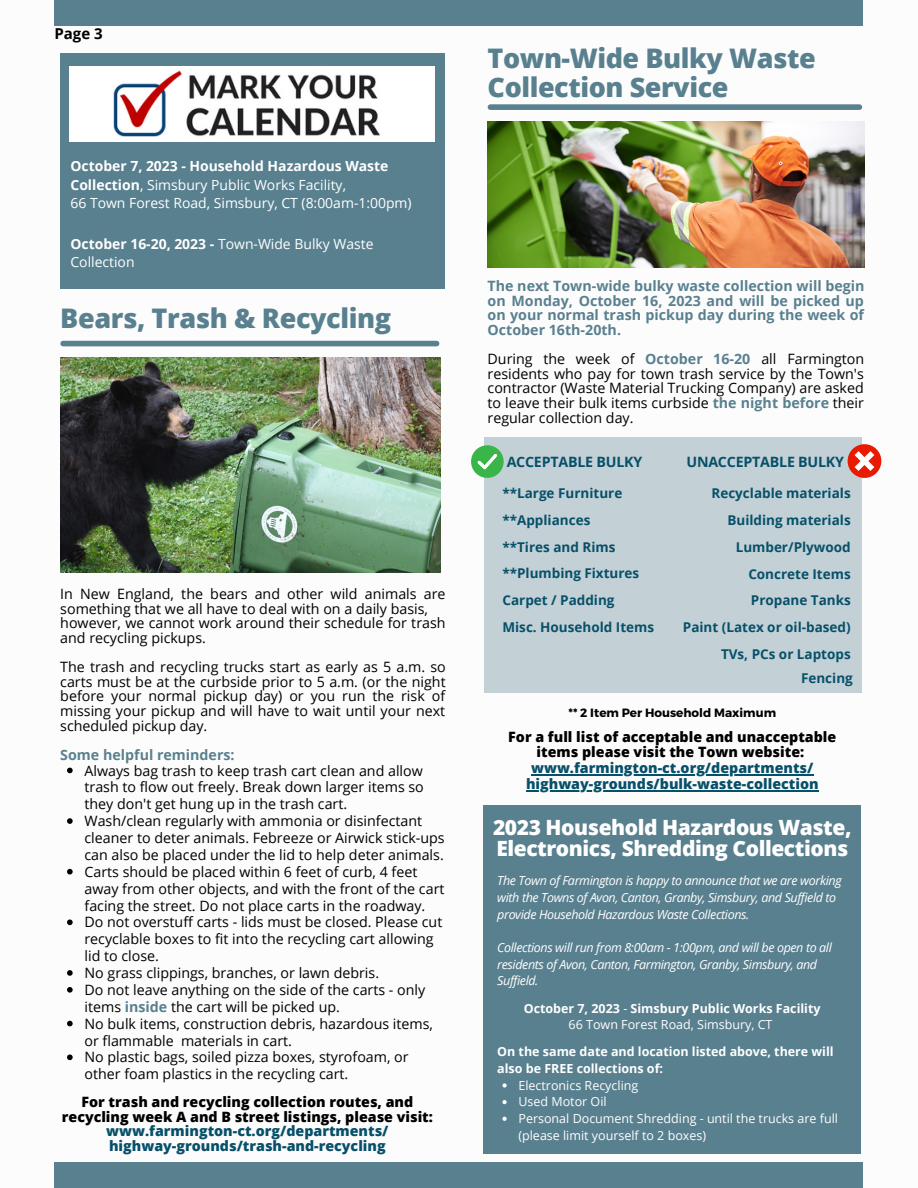
<style>
.page{position:relative;width:918px;height:1188px;background:#fff}
.page>*{position:absolute;margin:0;border:0;box-sizing:border-box;transform-origin:0 0}
.t1{font:800 27px/29.2px "Open Sans";letter-spacing:-.015em;color:#59808f}
.t2{font:800 21px/21.3px "Open Sans";letter-spacing:-.02em;color:#fff}
.t3{font:700 15px "Open Sans";color:#000}
.t4{font:14.25px/16.8px "Open Sans";color:#000}
.t5{font:700 14.25px/14.7px "Open Sans";color:#59808f;text-align:justify}
.t6{font:800 14.25px/14.7px "Open Sans";color:#000;text-align:center}
.t7{font:800 14.25px "Open Sans";color:#075069}
.t8{font:700 14.25px "Open Sans";letter-spacing:-.015em;color:#075069}
.t9{font:13.95px/18.6px "Open Sans";color:#fff}
.t10{font:700 13.95px/18.6px "Open Sans";color:#fff}
.t11{font:700 13.5px "Open Sans";color:#075069}
.t12{font:italic 12.45px/16.6px "Open Sans";letter-spacing:-.03em;color:#fff}
.t13{font:12.45px/16.6px "Open Sans";color:#fff}
.t14{font:700 12.45px/16.6px "Open Sans";color:#fff}
.t15{font:700 12px "Montserrat";color:#000}
.s1{font-weight:400}
.s2{font-weight:700}
.s3{font-weight:700;color:#59808f}
</style>
<div class="page">
<div style="left:54px;top:0;width:809px;height:25px;background:#59808f"></div>
<div style="left:54px;top:1163px;width:809px;height:25px;background:#59808f"></div>
<div style="left:60px;top:54px;width:384px;height:235px;background:#59808f"></div>
<img style="left:70px;top:66px;width:365px;height:76px">
<div style="left:484px;top:805px;width:377px;height:348px;background:#59808f"></div>
<svg style="left:502px;top:1083px;width:5px;height:5px"></svg>
<svg style="left:502px;top:1100px;width:5px;height:4px"></svg>
<svg style="left:502px;top:1117px;width:5px;height:4px"></svg>
<div style="left:485px;top:437px;width:377px;height:256px;background:#c3d1d6"></div>
<svg style="left:471px;top:445px;width:33px;height:33px"></svg>
<div style="left:848px;top:444px;width:33px;height:34px;background:#e81a00;border-radius:50%"></div>
<svg style="left:855px;top:451px;width:19px;height:20px"></svg>
<img style="left:60px;top:358px;width:380px;height:215px">
<div style="left:63px;top:341px;width:374px;height:5px;background:#59808f"></div>
<img style="left:488px;top:122px;width:376px;height:146px">
<div style="left:490px;top:104px;width:369px;height:6px;background:#59808f"></div>
<hr style="left:531px;top:774px;width:282px;height:1px;background:#075069">
<hr style="left:526px;top:790px;width:293px;height:1px;background:#075069">
<svg style="left:67px;top:768px;width:6px;height:5px"></svg>
<svg style="left:67px;top:818px;width:6px;height:6px"></svg>
<svg style="left:67px;top:869px;width:6px;height:6px"></svg>
<svg style="left:67px;top:920px;width:6px;height:5px"></svg>
<svg style="left:67px;top:970px;width:6px;height:6px"></svg>
<svg style="left:67px;top:987px;width:6px;height:6px"></svg>
<svg style="left:67px;top:1021px;width:6px;height:5px"></svg>
<svg style="left:67px;top:1055px;width:6px;height:5px"></svg>
<p class="t3" style="left:54px;top:23px;width:50px">Page 3</p>
<p class="t10" style="left:70px;top:156px;width:320px">October 7, 2023 - Household Hazardous Waste<br>Collection<span class="s1">, Simsbury Public Works Facility,</span></p>
<p class="t9" style="left:70px;top:194px;width:343px">66 Town Forest Road, Simsbury, CT (8:00am-1:00pm)</p>
<p class="t9" style="left:70px;top:234px;width:305px"><span class="s2">October 16-20, 2023 -</span> Town-Wide Bulky Waste<br>Collection</p>
<p class="t1" style="left:60px;top:303px;width:332px">Bears, Trash &amp; Recycling</p>
<p class="t4" style="left:60px;top:586px;width:387px;line-height:14.7px">In New England, the bears and other wild animals are something that we all have to deal with on a daily basis,</p>
<p class="t4" style="left:60px;top:615px;width:387px;line-height:14.7px">however, we cannot work around their schedule for trash and recycling pickups.</p>
<p class="t4" style="left:60px;top:659px;width:387px;line-height:14.7px;text-align:justify">The trash and recycling trucks start as early as 5 a.m. so carts must be at the curbside prior to 5 a.m. (or the night before your normal pickup day) or you run the risk of missing your pickup and will have to wait until your next scheduled pickup day.</p>
<p class="t5" style="left:60px;top:747px;width:176px">Some helpful reminders:</p>
<p class="t4" style="left:85px;top:762px;width:341px;text-align:justify">Always bag trash to keep trash cart clean and allow trash to flow out freely. Break down larger items so they don't get hung up in the trash cart.</p>
<p class="t4" style="left:85px;top:812px;width:362px">Wash/clean regularly with ammonia or disinfectant cleaner to deter animals. Febreeze or Airwick stick-ups can also be placed under the lid to help deter animals.</p>
<p class="t4" style="left:85px;top:863px;width:362px">Carts should be placed within 6 feet of curb, 4 feet away from other objects, and with the front of the cart facing the street. Do not place carts in the roadway.</p>
<p class="t4" style="left:85px;top:913px;width:359px">Do not overstuff carts - lids must be closed. Please cut recyclable boxes to fit into the recycling cart allowing lid to close.</p>
<p class="t4" style="left:85px;top:964px;width:296px">No grass clippings, branches, or lawn debris.</p>
<p class="t4" style="left:85px;top:981px;width:342px">Do not leave anything on the side of the carts - only items <span class="s3">inside</span> the cart will be picked up.</p>
<p class="t4" style="left:85px;top:1015px;width:350px">No bulk items, construction debris, hazardous items, or flammable materials in cart.</p>
<p class="t4" style="left:85px;top:1048px;width:326px">No plastic bags, soiled pizza boxes, styrofoam, or other foam plastics in the recycling cart.</p>
<p class="t6" style="left:62px;top:1094px;width:373px">For trash and recycling collection routes, and recycling week A and B street listings, please visit:</p>
<p class="t7" style="left:106px;top:1121px;width:284px">www.farmington-ct.org/departments/</p>
<p class="t7" style="left:109px;top:1136px;width:278px">highway-grounds/trash-and-recycling</p>
<p class="t1" style="left:488px;top:43px;width:330px">Town-Wide Bulky Waste<br>Collection Service</p>
<p class="t5" style="left:488px;top:278px;width:378px">The next Town-wide bulky waste collection will begin on Monday, October 16, 2023 and will be picked up on your normal trash pickup day during the week of October 16th-20th.</p>
<p class="t4" style="left:488px;top:351px;width:378px;line-height:14.7px;text-align:justify">During the week of <span class="s3">October 16-20</span> all Farmington residents who pay for town trash service by the Town's contractor (Waste Material Trucking Company) are asked to leave their bulk items curbside <span class="s3">the night before</span> their regular collection day.</p>
<p class="t8" style="left:507px;top:452px;width:137px">ACCEPTABLE BULKY</p>
<p class="t8" style="left:686px;top:452px;width:159px">UNACCEPTABLE BULKY</p>
<p class="t11" style="left:711px;top:483px;width:141px">Recyclable materials</p>
<p class="t11" style="left:728px;top:510px;width:125px">Building materials</p>
<p class="t11" style="left:502px;top:483px;width:121px">**Large Furniture</p>
<p class="t11" style="left:502px;top:510px;width:89px">**Appliances</p>
<p class="t11" style="left:502px;top:537px;width:114px">**Tires and Rims</p>
<p class="t11" style="left:736px;top:537px;width:116px">Lumber/Plywood</p>
<p class="t11" style="left:502px;top:564px;width:138px">**Plumbing Fixtures</p>
<p class="t11" style="left:748px;top:564px;width:104px">Concrete Items</p>
<p class="t11" style="left:502px;top:591px;width:114px">Carpet / Padding</p>
<p class="t11" style="left:502px;top:618px;width:153px">Misc. Household Items</p>
<p class="t11" style="left:751px;top:591px;width:101px">Propane Tanks</p>
<p class="t11" style="left:683px;top:618px;width:169px">Paint (Latex or oil-based)</p>
<p class="t11" style="left:721px;top:644px;width:131px">TVs, PCs or Laptops</p>
<p class="t11" style="left:801px;top:669px;width:53px">Fencing</p>
<p class="t15" style="left:568px;top:705px;width:209px">** 2 Item Per Household Maximum</p>
<p class="t6" style="left:508px;top:728px;width:330px;line-height:15.8px">For a full list of acceptable and unacceptable items please visit the Town website:</p>
<p class="t7" style="left:531px;top:758px;width:284px">www.farmington-ct.org/departments/</p>
<p class="t7" style="left:526px;top:774px;width:294px">highway-grounds/bulk-waste-collection</p>
<p class="t2" style="left:493px;top:816px;width:360px">2023 Household Hazardous Waste,<br>Electronics, Shredding Collections</p>
<p class="t12" style="left:497px;top:872px;width:346px">The Town of Farmington is happy to announce that we are working with the Towns of Avon, Canton, Granby, Simsbury, and Suffield to provide Household Hazardous Waste Collections.</p>
<p class="t12" style="left:497px;top:939px;width:336px">Collections will run from 8:00am - 1:00pm, and will be open to all residents of Avon, Canton, Farmington, Granby, Simsbury, and<br>Suffield.</p>
<p class="t14" style="left:524px;top:999px;width:298px">October 7, 2023 <span class="s1">-</span> Simsbury Public Works Facility</p>
<p class="t13" style="left:569px;top:1016px;width:205px">66 Town Forest Road, Simsbury, CT</p>
<p class="t14" style="left:497px;top:1043px;width:338px">On the same date and location listed above, there will also be FREE collections of:</p>
<p class="t13" style="left:519px;top:1076px;width:121px">Electronics Recycling</p>
<p class="t13" style="left:519px;top:1093px;width:90px">Used Motor Oil</p>
<p class="t13" style="left:519px;top:1110px;width:321px">Personal Document Shredding - until the trucks are full (please limit yourself to 2 boxes)</p>
</div>
